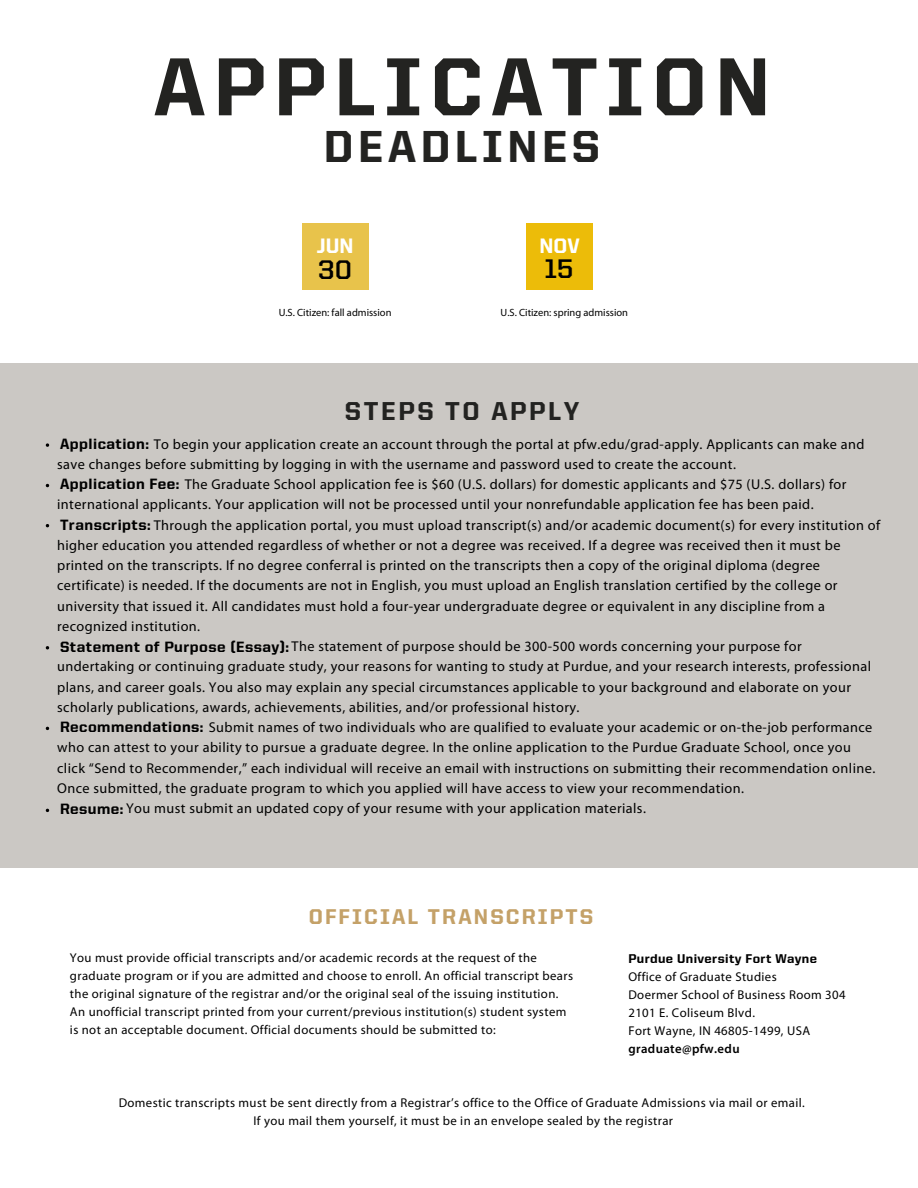
<style>
.page{position:relative;width:918px;height:1188px;background:#fff}
.page>*{position:absolute;margin:0;border:0;box-sizing:border-box;transform-origin:0 0}
.t1{font:800 82.5px "United Sans Reg";letter-spacing:.1em;color:#232321}
.t2{font:800 45px "United Sans Reg";letter-spacing:.1em;color:#232321}
.t3{font:700 27px "United Sans Reg";color:#000}
.t4{font:800 25.95px "United Sans Reg";letter-spacing:.1em;color:#232321}
.t5{font:800 21.45px "United Sans Reg";letter-spacing:.1em;color:#c4a168}
.t6{font:800 21px "United Sans Reg";color:#fff}
.t7{font:14.25px/20.2px "Myriad Pro";letter-spacing:.03em;color:#000}
.t8{font:12.75px/18px "Myriad Pro";letter-spacing:.03em;color:#000}
.t9{font:10.5px "Myriad Pro";color:#000}
.s1{font-family:"United Sans Reg";font-weight:800;font-size:15px}
.s2{font-family:"United Sans Reg";font-weight:800}
.s3{font-weight:600}
</style>
<div class="page">
<div style="left:0;top:364px;width:918px;height:504px;background:#cbc8c4"></div>
<div style="left:302px;top:224px;width:66px;height:66px;background:#e8c34b"></div>
<div style="left:526px;top:224px;width:67px;height:66px;background:#ecbc09"></div>
<svg style="left:46px;top:443px;width:3px;height:4px"></svg>
<p class="t1" style="left:154px;top:53px;width:618px">APPLICATION</p>
<h3 class="t2" style="left:324px;top:128px;width:278px">DEADLINES</h3>
<h4 class="t6" style="left:317px;top:237px;width:38px">JUN</h4>
<p class="t3" style="left:318px;top:258px;width:35px">30</p>
<p class="t9" style="left:279px;top:308px;width:114px">U.S. Citizen: fall admission</p>
<h4 class="t6" style="left:540px;top:237px;width:42px">NOV</h4>
<p class="t3" style="left:545px;top:257px;width:30px">15</p>
<p class="t9" style="left:501px;top:308px;width:129px">U.S. Citizen: spring admission</p>
<h1 class="t4" style="left:345px;top:400px;width:236px">STEPS TO APPLY</h1>
<h2 class="t7" style="left:57px;top:435px;width:825px"><span class="s1">Application:</span> To begin your application create an account through the portal at pfw.edu/grad-apply. Applicants can make and save changes before submitting by logging in with the username and password used to create the account.<br><span class="s1">Application Fee:</span> The Graduate School application fee is $60 (U.S. dollars) for domestic applicants and $75 (U.S. dollars) for international applicants. Your application will not be processed until your nonrefundable application fee has been paid.<br><span class="s1">Transcripts:</span> Through the application portal, you must upload transcript(s) and/or academic document(s) for every institution of higher education you attended regardless of whether or not a degree was received. If a degree was received then it must be printed on the transcripts. If no degree conferral is printed on the transcripts then a copy of the original diploma (degree certificate) is needed. If the documents are not in English, you must upload an English translation certified by the college or university that issued it. All candidates must hold a four-year undergraduate degree or equivalent in any discipline from a recognized institution.<br><span class="s1">Statement of Purpose (Essay):</span>The statement of purpose should be 300-500 words concerning your purpose for<br>undertaking or continuing graduate study, your reasons for wanting to study at Purdue, and your research interests, professional plans, and career goals. You also may explain any special circumstances applicable to your background and elaborate on your scholarly publications, awards, achievements, abilities, and/or professional history.<br><span class="s1">Recommendations:</span> Submit names of two individuals who are qualified to evaluate your academic or on-the-job performance who can attest to your ability to pursue a graduate degree. In the online application to the Purdue Graduate School, once you click “Send to Recommender,” each individual will receive an email with instructions on submitting their recommendation online.<br>Once submitted, the graduate program to which you applied will have access to view your recommendation.<br><span class="s1">Resume:</span>You must submit an updated copy of your resume with your application materials.</h2>
<p class="t5" style="left:309px;top:908px;width:286px">OFFICIAL TRANSCRIPTS</p>
<p class="t8" style="left:70px;top:950px;width:505px">You must provide official transcripts and/or academic records at the request of the graduate program or if you are admitted and choose to enroll. An official transcript bears the original signature of the registrar and/or the original seal of the issuing institution.<br>An unofficial transcript printed from your current/previous institution(s) student system is not an acceptable document. Official documents should be submitted to:</p>
<p class="t8" style="left:628px;top:951px;width:219px"><span class="s2">Purdue University Fort Wayne<br></span>Office of Graduate Studies<br>Doermer School of Business Room 304<br>2101 E. Coliseum Blvd.<br>Fort Wayne, IN 46805-1499, USA <span class="s3">graduate@pfw.edu</span></p>
<p class="t8" style="left:119px;top:1095px;width:688px;text-align:center">Domestic transcripts must be sent directly from a Registrar’s office to the Office of Graduate Admissions via mail or email.<br>If you mail them yourself, it must be in an envelope sealed by the registrar</p>
</div>
